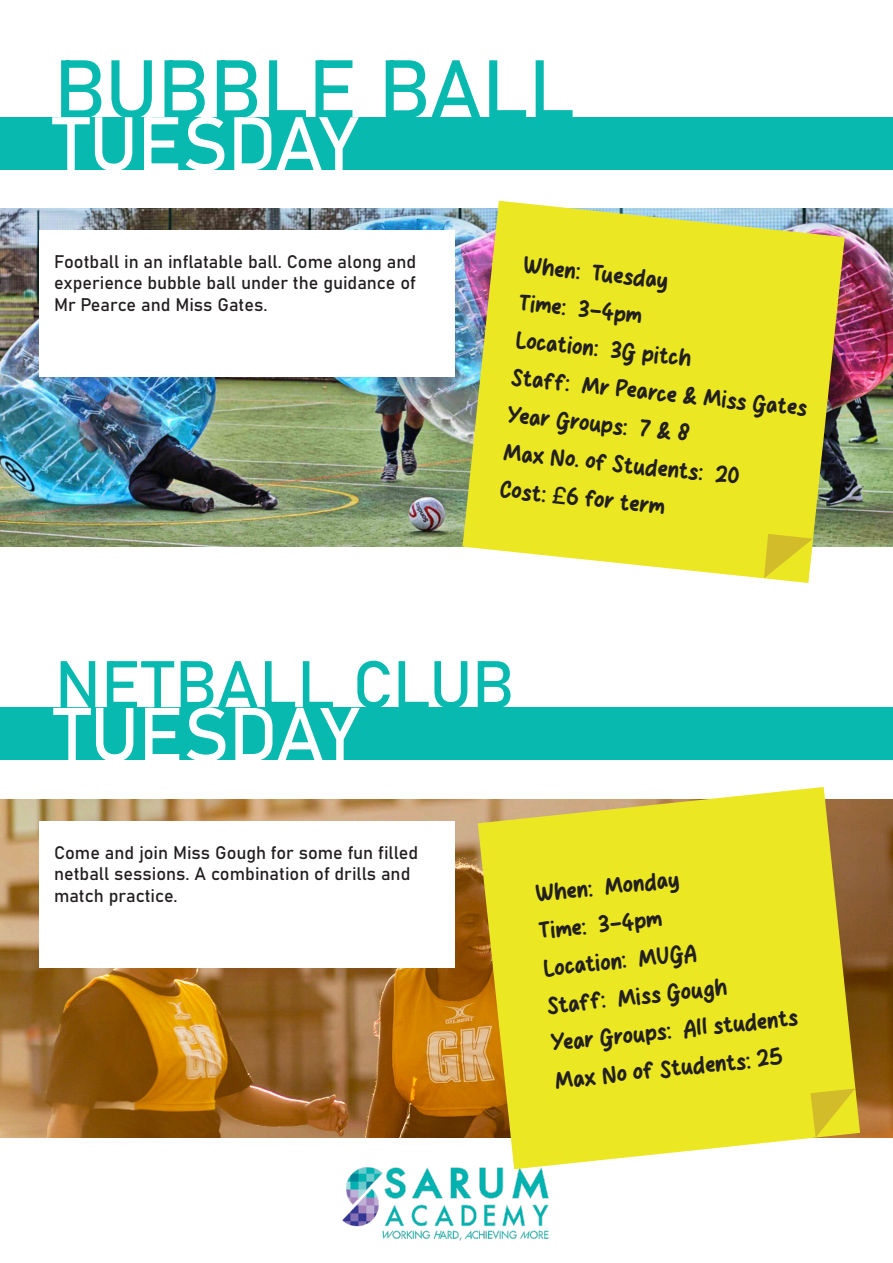
<style>
.page{position:relative;width:893px;height:1263px;background:#fff}
.page>*{position:absolute;margin:0;border:0;box-sizing:border-box;transform-origin:0 0}
.t1{font:81px "Bahnschrift";color:#08b9af}
.t2{font:75px "Bahnschrift";letter-spacing:-.01em;color:#fff}
.t3{font:66px "Bahnschrift";color:#08b9af}
.t4{font:24px "Milku";color:#231f20}
.t5{font:18px/21.6px "Bahnschrift";color:#231f20;text-align:justify}
.s1{font-family:"Bahnschrift"}
</style>
<div class="page">
<img style="left:343px;top:1167px;width:206px;height:74px">
<img style="left:0;top:209px;width:893px;height:338px">
<div style="left:0;top:117px;width:893px;height:52px;background:#08b9af"></div>
<svg style="left:462px;top:201px;width:383px;height:382px;background:#e1df3f"></svg>
<svg style="left:764px;top:534px;width:49px;height:44px;background:#dfd42e"></svg>
<div style="left:39px;top:230px;width:415px;height:147px;background:#fff"></div>
<img style="left:0;top:799px;width:893px;height:338px">
<div style="left:0;top:708px;width:893px;height:52px;background:#08b9af"></div>
<svg style="left:478px;top:787px;width:382px;height:382px;background:#e5de35"></svg>
<svg style="left:810px;top:1088px;width:45px;height:49px;background:#ded026"></svg>
<div style="left:39px;top:821px;width:415px;height:146px;background:#fff"></div>
<p class="t1" style="left:54px;top:28px;width:522px">BUBBLE BALL</p>
<p class="t2" style="left:53px;top:87px;width:306px">TUESDAY</p>
<p class="t5" style="left:54px;top:249px;width:364px">Football in an inflatable ball. Come along and experience bubble ball under the guidance of Mr Pearce and Miss Gates.</p>
<p class="t4" style="left:525px;top:253px;width:147px;rotate:6deg">When: Tuesday</p>
<p class="t4" style="left:521px;top:291px;width:125px;rotate:6deg">Time: 3-4pm</p>
<p class="t4" style="left:517px;top:328px;width:178px;rotate:6deg">Location: 3G pitch</p>
<p class="t4" style="left:513px;top:365px;width:299px;rotate:6deg">Staff: Mr Pearce &amp; Miss Gates</p>
<p class="t4" style="left:509px;top:403px;width:185px;rotate:6deg">Year Groups: 7 &amp; 8</p>
<p class="t4" style="left:505px;top:440px;width:239px;rotate:6deg">Max No. of Students: 20</p>
<p class="t4" style="left:501px;top:477px;width:168px;rotate:6deg">Cost: <span class="s1">£</span>6 for term</p>
<p class="t3" style="left:55px;top:635px;width:461px">NETBALL CLUB</p>
<p class="t2" style="left:54px;top:678px;width:306px">TUESDAY</p>
<p class="t5" style="left:54px;top:840px;width:366px;text-align:left">Come and join Miss Gough for some fun filled netball sessions. A combination of drills and match practice.</p>
<p class="t4" style="left:534px;top:882px;width:146px;rotate:-6deg">When: Monday</p>
<p class="t4" style="left:538px;top:919px;width:125px;rotate:-6deg">Time: 3-4pm</p>
<p class="t4" style="left:542px;top:957px;width:156px;rotate:-6deg">Location: MUGA</p>
<p class="t4" style="left:546px;top:994px;width:182px;rotate:-6deg">Staff: Miss Gough</p>
<p class="t4" style="left:550px;top:1031px;width:249px;rotate:-6deg">Year Groups: All students</p>
<p class="t4" style="left:554px;top:1068px;width:231px;rotate:-6deg">Max No of Students: 25</p>
</div>
